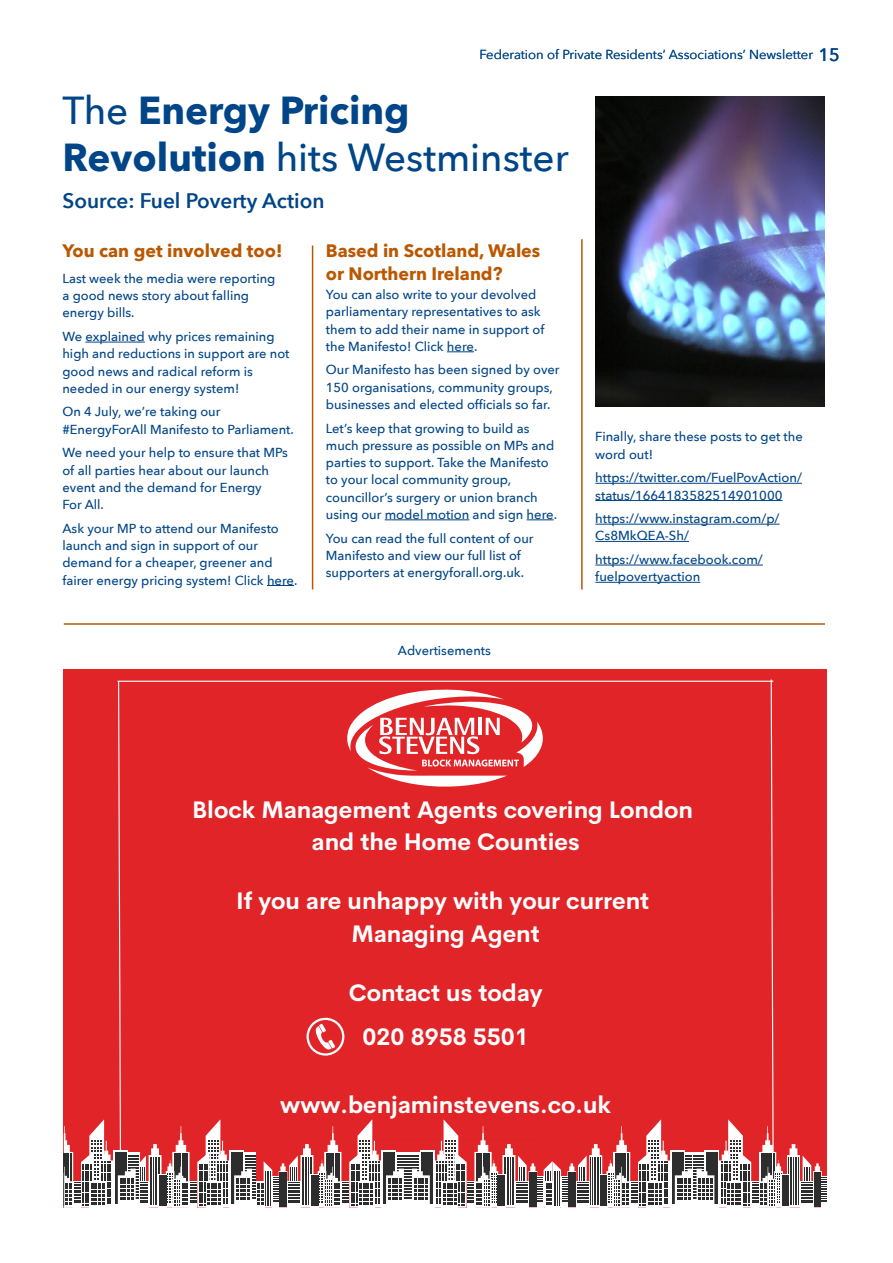
<style>
.page{position:relative;width:893px;height:1263px;background:#fff}
.page>*{position:absolute;margin:0;border:0;box-sizing:border-box;transform-origin:0 0}
.t1{font:700 39px/46.5px "Avenir Next";color:#004587}
.t2{font:700 23.4px/32.7px "Cerebri Sans";color:#fff;text-align:center}
.t3{font:600 21px "Avenir Next";color:#004587}
.t4{font:700 18px/22.5px "Avenir Next";color:#ba5802}
.t5{font:500 13.05px/17.2px "Avenir Next";color:#004587}
.t6{font:13.05px "Avenir Next";color:#004587}
.s1{font-weight:500;font-size:18px}
.s2{font-weight:500}
</style>
<div class="page">
<hr style="left:312px;top:245px;width:1px;height:344px;background:#ba5802">
<hr style="left:581px;top:239px;width:2px;height:350px;background:#ba5802">
<img style="left:595px;top:96px;width:230px;height:311px">
<hr style="left:85px;top:342px;width:60px;height:1px;background:#004587">
<svg style="left:267px;top:585px;width:27px;height:1px"></svg>
<svg style="left:447px;top:351px;width:27px;height:1px"></svg>
<hr style="left:385px;top:519px;width:84px;height:1px;background:#004587">
<svg style="left:527px;top:519px;width:27px;height:1px"></svg>
<svg style="left:64px;top:678px;width:763px;height:530px;background:#da3337"></svg>
<hr style="left:64px;top:623px;width:761px;height:2px;background:#ba5802">
<hr style="left:595px;top:483px;width:207px;height:1px;background:#004587">
<hr style="left:595px;top:500px;width:187px;height:1px;background:#004587">
<hr style="left:595px;top:524px;width:185px;height:1px;background:#004587">
<hr style="left:595px;top:541px;width:94px;height:1px;background:#004587">
<hr style="left:595px;top:565px;width:168px;height:1px;background:#004587">
<hr style="left:595px;top:582px;width:105px;height:1px;background:#004587">
<p class="t6" style="left:479px;top:43px;width:362px">Federation of Private Residents’ Associations’ Newsletter <span class="s1">15</span></p>
<h1 class="t1" style="left:62px;top:87px;width:508px"><span class="s2">The</span> Energy Pricing<br>Revolution <span class="s2">hits Westminster</span></h1>
<h3 class="t3" style="left:62px;top:182px;width:263px">Source: Fuel Poverty Action</h3>
<h3 class="t4" style="left:62px;top:239px;width:222px">You can get involved too!</h3>
<p class="t5" style="left:62px;top:269px;width:214px">Last week the media were reporting a good news story about falling energy bills.</p>
<p class="t5" style="left:62px;top:327px;width:229px">We explained why prices remaining high and reductions in support are not good news and radical reform is needed in our energy system!</p>
<p class="t5" style="left:62px;top:403px;width:233px">On 4 July, we’re taking our #EnergyForAll Manifesto to Parliament.</p>
<p class="t5" style="left:62px;top:444px;width:227px">We need your help to ensure that MPs of all parties hear about our launch event and the demand for Energy<br>For All.</p>
<p class="t5" style="left:62px;top:519px;width:236px">Ask your MP to attend our Manifesto launch and sign in support of our demand for a cheaper, greener and fairer energy pricing system! Click here.</p>
<h3 class="t4" style="left:326px;top:239px;width:216px">Based in Scotland, Wales or Northern Ireland?</h3>
<p class="t5" style="left:326px;top:285px;width:220px">You can also write to your devolved parliamentary representatives to ask them to add their name in support of the Manifesto! Click here.</p>
<p class="t5" style="left:326px;top:361px;width:235px">Our Manifesto has been signed by over<br>150 organisations, community groups, businesses and elected officials so far.</p>
<p class="t5" style="left:326px;top:419px;width:233px">Let’s keep that growing to build as much pressure as possible on MPs and parties to support. Take the Manifesto to your local community group, councillor’s surgery or union branch using our model motion and sign here.</p>
<p class="t5" style="left:326px;top:529px;width:209px">You can read the full content of our<br>Manifesto and view our full list of supporters at energyforall.org.uk.</p>
<p class="t5" style="left:398px;top:641px;width:94px">Advertisements</p>
<p class="t5" style="left:595px;top:428px;width:209px">Finally, share these posts to get the word out!</p>
<p class="t5" style="left:595px;top:469px;width:208px">https://twitter.com/FuelPovAction/ status/1664183582514901000</p>
<p class="t5" style="left:595px;top:510px;width:186px">https://www.instagram.com/p/<br>Cs8MkQEA-Sh/</p>
<p class="t5" style="left:595px;top:550px;width:169px">https://www.facebook.com/ fuelpovertyaction</p>
<h2 class="t2" style="left:192px;top:791px;width:502px">Block Management Agents covering London and the Home Counties</h2>
<h2 class="t2" style="left:236px;top:883px;width:415px">If you are unhappy with your current<br>Managing Agent</h2>
<h2 class="t2" style="left:349px;top:969px;width:195px;line-height:44px">Contact us today<br>020 8958 5501</h2>
<h2 class="t2" style="left:280px;top:1086px;width:332px">www.benjaminstevens.co.uk</h2>
</div>
